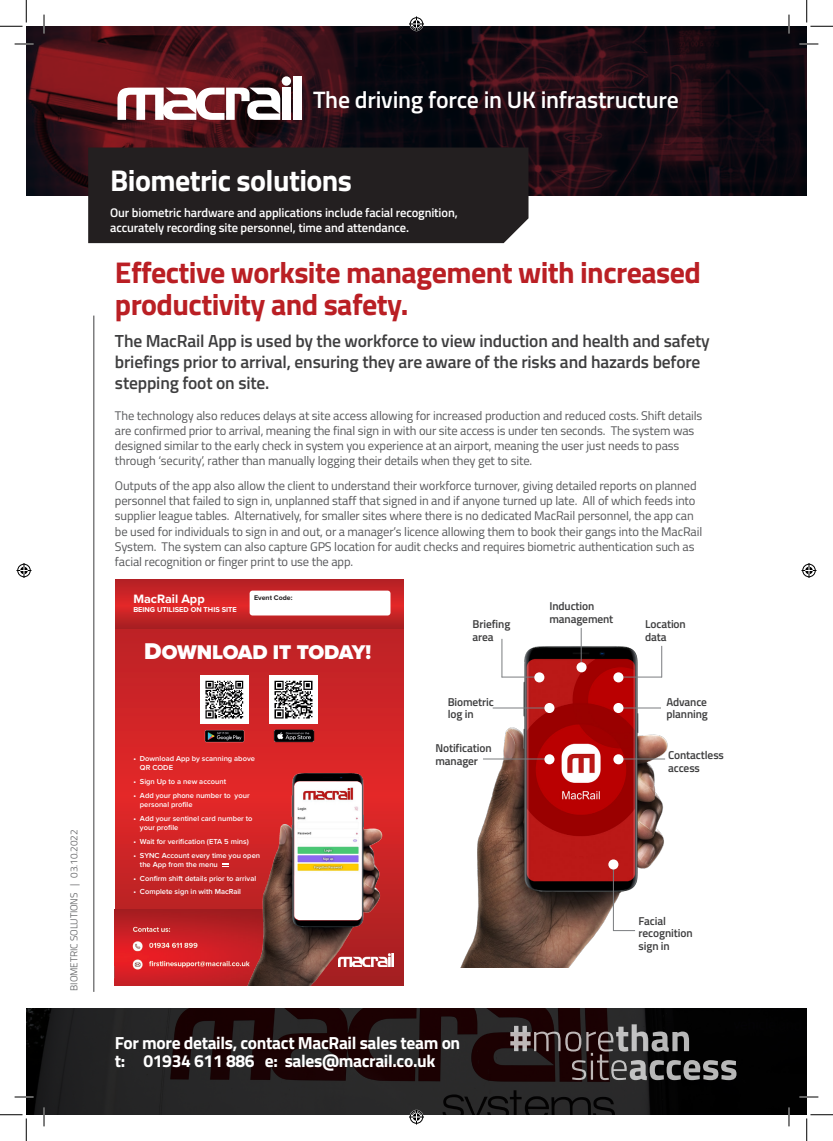
<style>
.page{position:relative;width:833px;height:1141px;background:#fff}
.page>*{position:absolute;margin:0;border:0;box-sizing:border-box;transform-origin:0 0}
.Headings{font:700 30px/32.5px "Titillium Web";letter-spacing:-.02em;color:#ba1f24}
.Headlines{font:700 30px "Titillium Web";letter-spacing:-.02em;color:#fff}
.t1{font:600 23.75px "Titillium Web";letter-spacing:-.01em;color:#fff}
.t2{font:900 20.5px "Proxima Nova";letter-spacing:-.02em;color:#fff}
.t3{font:600 17.5px/21px "Titillium Web";letter-spacing:-.01em;color:#3e3e3f}
.Headings-2{font:700 17.5px "Titillium Web";letter-spacing:-.02em;color:#fff}
.t4{font:12.5px/15px "Titillium Web";letter-spacing:-.01em;color:#57585a}
.t5{font:600 12.5px/15px "Titillium Web";letter-spacing:-.01em;color:#fff}
.t6{font:700 12.5px "Proxima Nova";color:#fff}
.t7{font:600 11.38px/12.8px "Titillium Web";letter-spacing:-.01em;color:#3e3e3f}
.t8{font:300 10px "Titillium Web";letter-spacing:-.01em;color:#57585a}
.t9{font:600 7.5px/9px "Proxima Nova";color:#fff}
.t10{font:700 7.38px "Proxima Nova";color:#fff}
.t11{font:700 7px "Proxima Nova";color:#231f20}
.s1{font-size:23.62px}
</style>
<div class="page">
<img style="left:26px;top:1008px;width:780px;height:106px">
<svg style="left:510px;top:1024px;width:226px;height:55px;background:#3f3738"></svg>
<img style="left:26px;top:26px;width:780px;height:169px">
<hr style="left:94px;top:315px;width:1px;height:676px;background:#3e3e3f">
<div style="left:88px;top:147px;width:440px;height:96px;background:#231f20"></div>
<div style="left:292px;top:76px;width:9px;height:44px;background:#fff"></div>
<div style="left:282px;top:88px;width:9px;height:32px;background:#fff"></div>
<div style="left:281px;top:76px;width:10px;height:10px;background:#fff;border-radius:50%"></div>
<svg style="left:117px;top:88px;width:163px;height:32px"></svg>
<img style="left:461px;top:627px;width:207px;height:340px">
<hr style="left:501px;top:638px;width:1px;height:39px;background:#7a7c7f">
<hr style="left:661px;top:645px;width:1px;height:32px;background:#7a7c7f">
<hr style="left:580px;top:627px;width:1px;height:42px;background:#7a7c7f">
<hr style="left:612px;top:864px;width:1px;height:66px;background:#7a7c7f">
<svg style="left:612px;top:930px;width:22px;height:1px"></svg>
<hr style="left:501px;top:676px;width:39px;height:1px;background:#7a7c7f">
<hr style="left:623px;top:676px;width:38px;height:1px;background:#7a7c7f">
<hr style="left:492px;top:707px;width:57px;height:1px;background:#7a7c7f">
<hr style="left:616px;top:707px;width:44px;height:1px;background:#7a7c7f">
<hr style="left:620px;top:758px;width:44px;height:1px;background:#7a7c7f">
<hr style="left:482px;top:758px;width:67px;height:1px;background:#7a7c7f">
<div style="left:544px;top:703px;width:10px;height:10px;background:#fff;border-radius:50%"></div>
<div style="left:544px;top:754px;width:10px;height:10px;background:#fff;border-radius:50%"></div>
<div style="left:613px;top:754px;width:10px;height:10px;background:#fff;border-radius:50%"></div>
<div style="left:608px;top:859px;width:10px;height:10px;background:#fff;border-radius:50%"></div>
<div style="left:613px;top:703px;width:10px;height:10px;background:#fff;border-radius:50%"></div>
<div style="left:613px;top:672px;width:10px;height:10px;background:#fff;border-radius:50%"></div>
<div style="left:534px;top:672px;width:10px;height:10px;background:#fff;border-radius:50%"></div>
<div style="left:576px;top:662px;width:10px;height:10px;background:#fff;border-radius:50%"></div>
<svg style="left:115px;top:628px;width:288px;height:357px;background:#cd2527"></svg>
<svg style="left:115px;top:579px;width:288px;height:49px;background:#c22426"></svg>
<div style="left:249px;top:590px;width:141px;height:25px;background:#fff;border-radius:3px"></div>
<img style="left:269px;top:675px;width:48px;height:48px">
<img style="left:271px;top:727px;width:45px;height:17px">
<img style="left:203px;top:727px;width:44px;height:17px">
<img style="left:201px;top:675px;width:48px;height:48px">
<img style="left:391px;top:953px;width:2px;height:13px">
<img style="left:115px;top:909px;width:130px;height:76px">
<img style="left:245px;top:749px;width:146px;height:236px">
<svg style="left:293px;top:781px;width:68px;height:139px"></svg>
<svg style="left:222px;top:862px;width:6px;height:4px"></svg>
<img style="left:295px;top:785px;width:65px;height:131px">
<svg style="left:15px;top:43px;width:18px;height:2px"></svg>
<svg style="left:799px;top:43px;width:18px;height:2px"></svg>
<svg style="left:15px;top:1096px;width:18px;height:1px"></svg>
<svg style="left:799px;top:1096px;width:18px;height:1px"></svg>
<svg style="left:43px;top:15px;width:2px;height:18px"></svg>
<svg style="left:43px;top:1107px;width:2px;height:19px"></svg>
<svg style="left:787px;top:15px;width:2px;height:18px"></svg>
<svg style="left:787px;top:1107px;width:2px;height:19px"></svg>
<svg style="left:0;top:0;width:27px;height:27px"></svg>
<svg style="left:0;top:1114px;width:27px;height:26px"></svg>
<svg style="left:806px;top:0;width:26px;height:27px"></svg>
<svg style="left:806px;top:1114px;width:26px;height:26px"></svg>
<svg style="left:409px;top:16px;width:15px;height:15px"></svg>
<svg style="left:409px;top:1109px;width:15px;height:15px"></svg>
<svg style="left:16px;top:563px;width:15px;height:15px"></svg>
<svg style="left:801px;top:563px;width:15px;height:15px"></svg>
<p class="t8" style="left:67px;top:990px;width:162px;rotate:-90deg">BIOMETRIC SOLUTIONS | 03.10.2022</p>
<p class="t1" style="left:313px;top:81px;width:367px">The driving force in UK infrastructure</p>
<p class="Headlines" style="left:110px;top:158px;width:243px">Biometric solutions</p>
<p class="t5" style="left:110px;top:204px;width:349px">Our biometric hardware and applications include facial recognition, accurately recording site personnel, time and attendance.</p>
<p class="Headings" style="left:115px;top:254px;width:587px">Effective worksite management with increased productivity and safety.</p>
<p class="t3" style="left:115px;top:329px;width:596px">The MacRail App is used by the workforce to view induction and health and safety briefings prior to arrival, ensuring they are aware of the risks and hazards before stepping foot on site.</p>
<p class="t4" style="left:115px;top:407px;width:588px">The technology also reduces delays at site access allowing for increased production and reduced costs. Shift details are confirmed prior to arrival, meaning the final sign in with our site access is under ten seconds. The system was designed similar to the early check in system you experience at an airport, meaning the user just needs to pass through ‘security’, rather than manually logging their details when they get to site.</p>
<p class="t4" style="left:115px;top:478px;width:588px">Outputs of the app also allow the client to understand their workforce turnover, giving detailed reports on planned personnel that failed to sign in, unplanned staff that signed in and if anyone turned up late. All of which feeds into supplier league tables. Alternatively, for smaller sites where there is no dedicated MacRail personnel, the app can be used for individuals to sign in and out, or a manager’s licence allowing them to book their gangs into the MacRail System. The system can also capture GPS location for audit checks and requires biometric authentication such as facial recognition or finger print to use the app.</p>
<p class="t6" style="left:133px;top:590px;width:73px">MacRail App</p>
<p class="t10" style="left:133px;top:604px;width:105px">BEING UTILISED ON THIS SITE</p>
<p class="t11" style="left:254px;top:592px;width:40px">Event Code:</p>
<h3 class="t2" style="left:144px;top:637px;width:228px"><span class="s1">D</span>OWNLOAD IT TODAY!</h3>
<p class="t9" style="left:140px;top:754px;width:116px;text-indent:-7px">• Download App by scanning above<br>QR CODE</p>
<p class="t9" style="left:133px;top:777px;width:94px">• Sign Up to a new account</p>
<p class="t9" style="left:140px;top:790px;width:111px;text-indent:-7px">• Add your phone number to your personal profile</p>
<p class="t9" style="left:140px;top:813px;width:114px;text-indent:-7px">• Add your sentinel card number to your profile</p>
<p class="t9" style="left:133px;top:836px;width:117px">• Wait for verification (ETA 5 mins)</p>
<p class="t9" style="left:140px;top:850px;width:122px;text-indent:-7px">• SYNC Account every time you open the App from the menu</p>
<p class="t9" style="left:133px;top:873px;width:124px">• Confirm shift details prior to arrival</p>
<p class="t9" style="left:133px;top:887px;width:109px">• Complete sign in with MacRail</p>
<p class="t7" style="left:472px;top:617px;width:39px">Briefing area</p>
<p class="t7" style="left:447px;top:694px;width:48px">Biometric log in</p>
<p class="t7" style="left:549px;top:599px;width:65px">Induction management</p>
<p class="t7" style="left:644px;top:617px;width:42px">Location data</p>
<p class="t7" style="left:666px;top:694px;width:43px">Advance planning</p>
<p class="t7" style="left:435px;top:741px;width:58px">Notification manager</p>
<p class="t7" style="left:667px;top:748px;width:57px">Contactless access</p>
<p class="t7" style="left:638px;top:913px;width:55px">Facial recognition sign in</p>
<p class="Headings-2" style="left:115px;top:1028px;width:346px">For more details, contact MacRail sales team on</p>
<p class="Headings-2" style="left:115px;top:1047px;width:322px">t: 01934 611 886 e: sales@macrail.co.uk</p>
</div>
